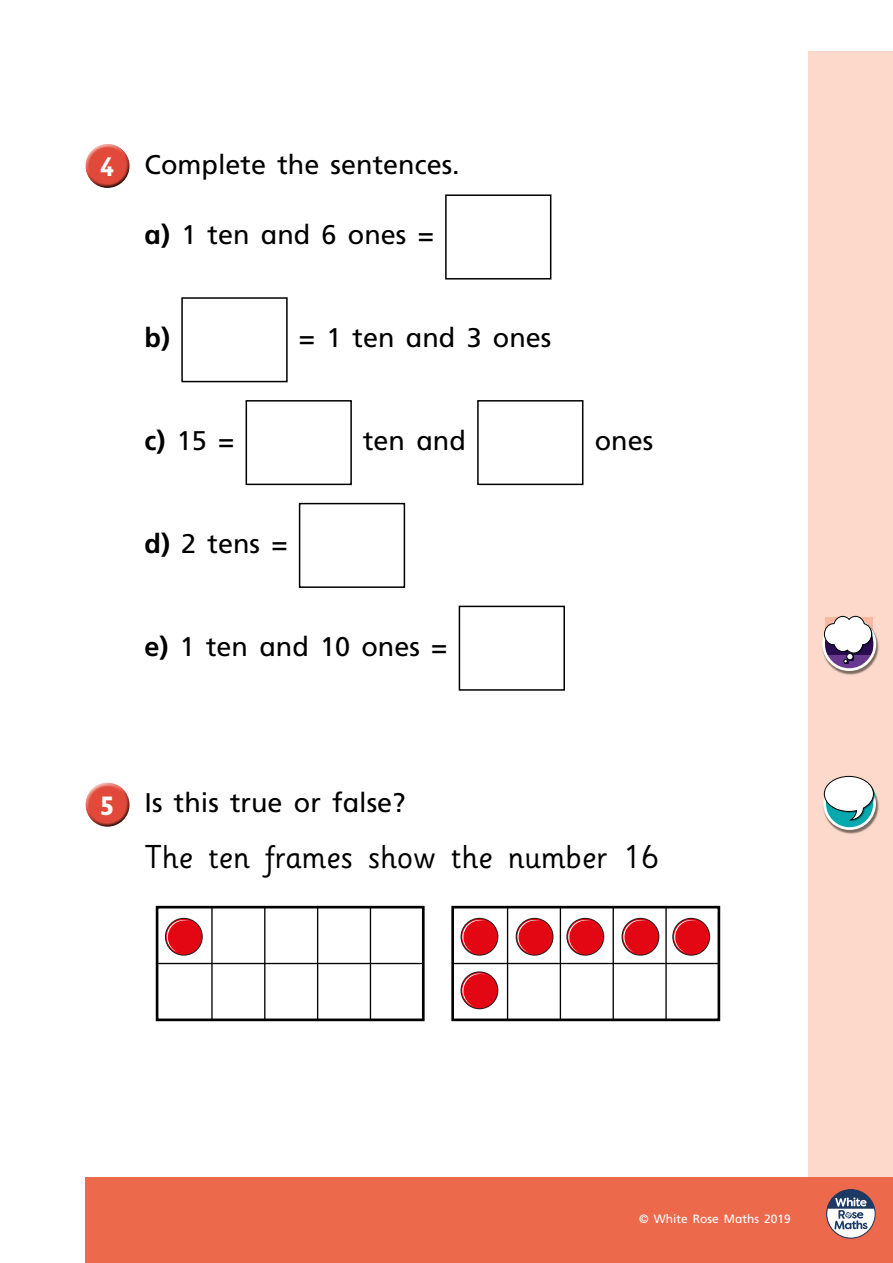
<style>
.page{position:relative;width:893px;height:1263px;background:#fff}
.page>*{position:absolute;margin:0;border:0;box-sizing:border-box;transform-origin:0 0}
.t1{font:33px "Sassoon Infant Pro";color:#000}
.t2{font:27px "Frutiger Inf";color:#000}
.t3{font:700 27px "Frutiger Inf";color:#000}
.t4{font:12px "Frutiger Inf";color:#fff}
.s1{font-family:"Gill Infant";font-weight:700;color:#fff}
.s2{font-weight:700}
</style>
<div class="page">
<div style="left:809px;top:51px;width:84px;height:1212px;background:#fcd9ca"></div>
<div style="left:85px;top:1177px;width:808px;height:86px;background:#ed694b"></div>
<svg style="left:826px;top:1189px;width:50px;height:50px"></svg>
<div style="left:85px;top:143px;width:45px;height:35px;background:#fff;opacity:.75"></div>
<div style="left:85px;top:151px;width:47px;height:38px;background:#000;opacity:.75"></div>
<div style="left:445px;top:194px;width:106px;height:85px;border:2px solid #000"></div>
<div style="left:181px;top:297px;width:107px;height:85px;border:2px solid #000"></div>
<div style="left:246px;top:400px;width:106px;height:85px;border:2px solid #000"></div>
<div style="left:477px;top:400px;width:106px;height:85px;border:2px solid #000"></div>
<div style="left:299px;top:503px;width:106px;height:85px;border:2px solid #000"></div>
<div style="left:459px;top:606px;width:106px;height:85px;border:2px solid #000"></div>
<div style="left:85px;top:782px;width:45px;height:35px;background:#fff;opacity:.75"></div>
<div style="left:85px;top:789px;width:47px;height:39px;background:#000;opacity:.75"></div>
<div style="left:156px;top:906px;width:269px;height:115px;border:3px solid #000"></div>
<hr style="left:157px;top:963px;width:266px;height:1px;background:#000">
<hr style="left:211px;top:907px;width:2px;height:113px;background:#000">
<hr style="left:264px;top:907px;width:1px;height:113px;background:#000">
<hr style="left:317px;top:907px;width:1px;height:113px;background:#000">
<hr style="left:370px;top:907px;width:1px;height:113px;background:#000">
<div style="left:451px;top:906px;width:269px;height:115px;border:3px solid #000"></div>
<hr style="left:453px;top:963px;width:266px;height:1px;background:#000">
<hr style="left:507px;top:907px;width:1px;height:113px;background:#000">
<hr style="left:560px;top:907px;width:1px;height:113px;background:#000">
<hr style="left:613px;top:907px;width:1px;height:113px;background:#000">
<hr style="left:665px;top:907px;width:2px;height:113px;background:#000">
<svg style="left:461px;top:971px;width:37px;height:38px"></svg>
<div style="left:461px;top:972px;width:36px;height:36px;background:#e30613;border-radius:50%"></div>
<svg style="left:462px;top:973px;width:24px;height:33px"></svg>
<svg style="left:672px;top:918px;width:38px;height:38px"></svg>
<div style="left:673px;top:919px;width:36px;height:36px;background:#e30613;border-radius:50%"></div>
<svg style="left:674px;top:920px;width:22px;height:32px"></svg>
<svg style="left:566px;top:918px;width:38px;height:38px"></svg>
<div style="left:567px;top:919px;width:36px;height:36px;background:#e30613;border-radius:50%"></div>
<svg style="left:568px;top:920px;width:23px;height:32px"></svg>
<svg style="left:461px;top:918px;width:37px;height:38px"></svg>
<div style="left:461px;top:919px;width:36px;height:36px;background:#e30613;border-radius:50%"></div>
<svg style="left:462px;top:920px;width:23px;height:32px"></svg>
<svg style="left:621px;top:918px;width:38px;height:38px"></svg>
<div style="left:622px;top:919px;width:36px;height:36px;background:#e30613;border-radius:50%"></div>
<svg style="left:623px;top:920px;width:23px;height:32px"></svg>
<svg style="left:516px;top:918px;width:37px;height:38px"></svg>
<div style="left:517px;top:919px;width:35px;height:36px;background:#e30613;border-radius:50%"></div>
<svg style="left:517px;top:920px;width:23px;height:32px"></svg>
<svg style="left:165px;top:918px;width:38px;height:38px"></svg>
<div style="left:166px;top:919px;width:36px;height:36px;background:#e30613;border-radius:50%"></div>
<svg style="left:167px;top:920px;width:22px;height:32px"></svg>
<img style="left:822px;top:617px;width:57px;height:58px">
<svg style="left:824px;top:618px;width:51px;height:52px"></svg>
<div style="left:822px;top:617px;width:54px;height:54px;border:3px solid #fff;border-radius:50%"></div>
<svg style="left:824px;top:616px;width:48px;height:48px;background:#bbadbd"></svg>
<img style="left:823px;top:792px;width:56px;height:42px">
<svg style="left:825px;top:779px;width:49px;height:49px"></svg>
<div style="left:823px;top:777px;width:53px;height:53px;border:3px solid #fff;border-radius:50%"></div>
<svg style="left:824px;top:776px;width:51px;height:45px;background:#bbd6d5"></svg>
<p class="t2" style="left:100px;top:148px;width:361px"><span class="s1">4</span> Complete the sentences.</p>
<p class="t2" style="left:145px;top:219px;width:291px"><span class="s2">a)</span> 1 ten and 6 ones =</p>
<p class="t3" style="left:145px;top:322px;width:27px">b)</p>
<p class="t2" style="left:299px;top:322px;width:254px">= 1 ten and 3 ones</p>
<p class="t2" style="left:145px;top:425px;width:91px"><span class="s2">c)</span> 15 =</p>
<p class="t2" style="left:363px;top:425px;width:104px">ten and</p>
<p class="t2" style="left:595px;top:425px;width:60px">ones</p>
<p class="t2" style="left:145px;top:528px;width:144px"><span class="s2">d)</span> 2 tens =</p>
<p class="t2" style="left:145px;top:630px;width:304px"><span class="s2">e)</span> 1 ten and 10 ones =</p>
<p class="t2" style="left:100px;top:787px;width:307px"><span class="s1">5</span> Is this true or false?</p>
<p class="t1" style="left:145px;top:837px;width:516px">The ten frames show the number 16</p>
<p class="t4" style="left:639px;top:1212px;width:153px">© White Rose Maths 2019</p>
</div>
